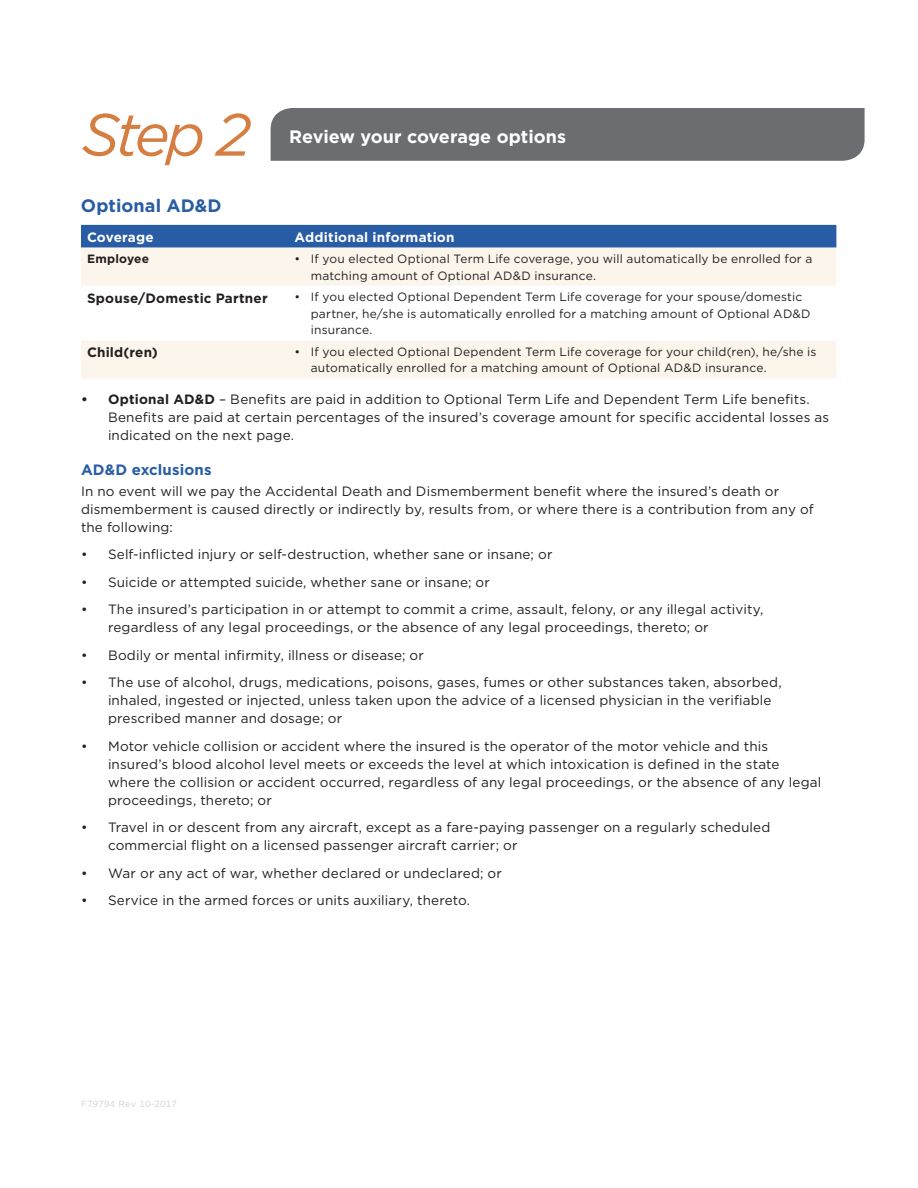
<style>
.page{position:relative;width:918px;height:1188px;background:#fff}
.page>*{position:absolute;margin:0;border:0;box-sizing:border-box;transform-origin:0 0}
.t1{font:italic 59.55px "Gotham";color:#d67d41}
.t2{font:700 18px "Gotham";color:#fff}
.t3{font:700 18px "Gotham";letter-spacing:.005em;color:#285ca4}
.t4{font:700 15px "Gotham";letter-spacing:.01em;color:#285ca4}
.t5{font:13.5px/18px "Gotham";letter-spacing:.01em;color:#231f20}
.t6{font:700 13.5px "Gotham";letter-spacing:.015em;color:#231f20}
.t7{font:700 13.5px "Gotham";letter-spacing:.015em;color:#fff}
.t8{font:12px/16.5px "Gotham";letter-spacing:.015em;color:#231f20}
.t9{font:700 12px "Gotham";letter-spacing:.02em;color:#231f20}
.t10{font:9px "Gotham";letter-spacing:.025em;color:#d1d2d4}
.s1{font-weight:700}
</style>
<div class="page">
<div style="left:271px;top:108px;width:594px;height:53px;background:#6c6d70"></div>
<div style="left:81px;top:225px;width:755px;height:23px;background:#285ca4"></div>
<div style="left:81px;top:248px;width:755px;height:130px;background:#fbf5ec"></div>
<svg style="left:81px;top:286px;width:755px;height:54px"></svg>
<h1 class="t1" style="left:82px;top:96px;width:173px">Step 2</h1>
<h2 class="t2" style="left:289px;top:124px;width:279px">Review your coverage options</h2>
<h2 class="t3" style="left:81px;top:194px;width:142px">Optional AD&amp;D</h2>
<p class="t7" style="left:87px;top:228px;width:68px">Coverage</p>
<p class="t7" style="left:295px;top:228px;width:162px">Additional information</p>
<p class="t9" style="left:87px;top:251px;width:64px">Employee</p>
<p class="t8" style="left:311px;top:251px;width:503px;text-indent:-16px">• If you elected Optional Term Life coverage, you will automatically be enrolled for a matching amount of Optional AD&amp;D insurance.</p>
<p class="t6" style="left:87px;top:289px;width:182px">Spouse/Domestic Partner</p>
<p class="t8" style="left:311px;top:289px;width:501px;text-indent:-16px">• If you elected Optional Dependent Term Life coverage for your spouse/domestic partner, he/she is automatically enrolled for a matching amount of Optional AD&amp;D insurance.</p>
<p class="t6" style="left:87px;top:343px;width:72px">Child(ren)</p>
<p class="t8" style="left:311px;top:343px;width:507px;text-indent:-16px">• If you elected Optional Dependent Term Life coverage for your child(ren), he/she is automatically enrolled for a matching amount of Optional AD&amp;D insurance.</p>
<p class="t5" style="left:108px;top:390px;width:723px;text-indent:-27px"><span class="s1">• Optional AD&amp;D</span> – Benefits are paid in addition to Optional Term Life and Dependent Term Life benefits.<br>Benefits are paid at certain percentages of the insured’s coverage amount for specific accidental losses as indicated on the next page.</p>
<p class="t4" style="left:81px;top:460px;width:132px">AD&amp;D exclusions</p>
<p class="t5" style="left:81px;top:482px;width:734px">In no event will we pay the Accidental Death and Dismemberment benefit where the insured’s death or dismemberment is caused directly or indirectly by, results from, or where there is a contribution from any of the following:</p>
<p class="t5" style="left:81px;top:545px;width:473px">• Self-inflicted injury or self-destruction, whether sane or insane; or</p>
<p class="t5" style="left:81px;top:573px;width:410px">• Suicide or attempted suicide, whether sane or insane; or</p>
<p class="t5" style="left:108px;top:600px;width:657px;text-indent:-27px">• The insured’s participation in or attempt to commit a crime, assault, felony, or any illegal activity, regardless of any legal proceedings, or the absence of any legal proceedings, thereto; or</p>
<p class="t5" style="left:81px;top:646px;width:345px">• Bodily or mental infirmity, illness or disease; or</p>
<p class="t5" style="left:108px;top:673px;width:675px;text-indent:-27px">• The use of alcohol, drugs, medications, poisons, gases, fumes or other substances taken, absorbed, inhaled, ingested or injected, unless taken upon the advice of a licensed physician in the verifiable prescribed manner and dosage; or</p>
<p class="t5" style="left:108px;top:737px;width:715px;text-indent:-27px">• Motor vehicle collision or accident where the insured is the operator of the motor vehicle and this insured’s blood alcohol level meets or exceeds the level at which intoxication is defined in the state where the collision or accident occurred, regardless of any legal proceedings, or the absence of any legal proceedings, thereto; or</p>
<p class="t5" style="left:108px;top:818px;width:664px;text-indent:-27px">• Travel in or descent from any aircraft, except as a fare-paying passenger on a regularly scheduled commercial flight on a licensed passenger aircraft carrier; or</p>
<p class="t5" style="left:81px;top:864px;width:422px">• War or any act of war, whether declared or undeclared; or</p>
<p class="t5" style="left:81px;top:891px;width:391px">• Service in the armed forces or units auxiliary, thereto.</p>
<p class="t10" style="left:81px;top:1098px;width:97px">F79794 Rev 10-2017</p>
</div>
